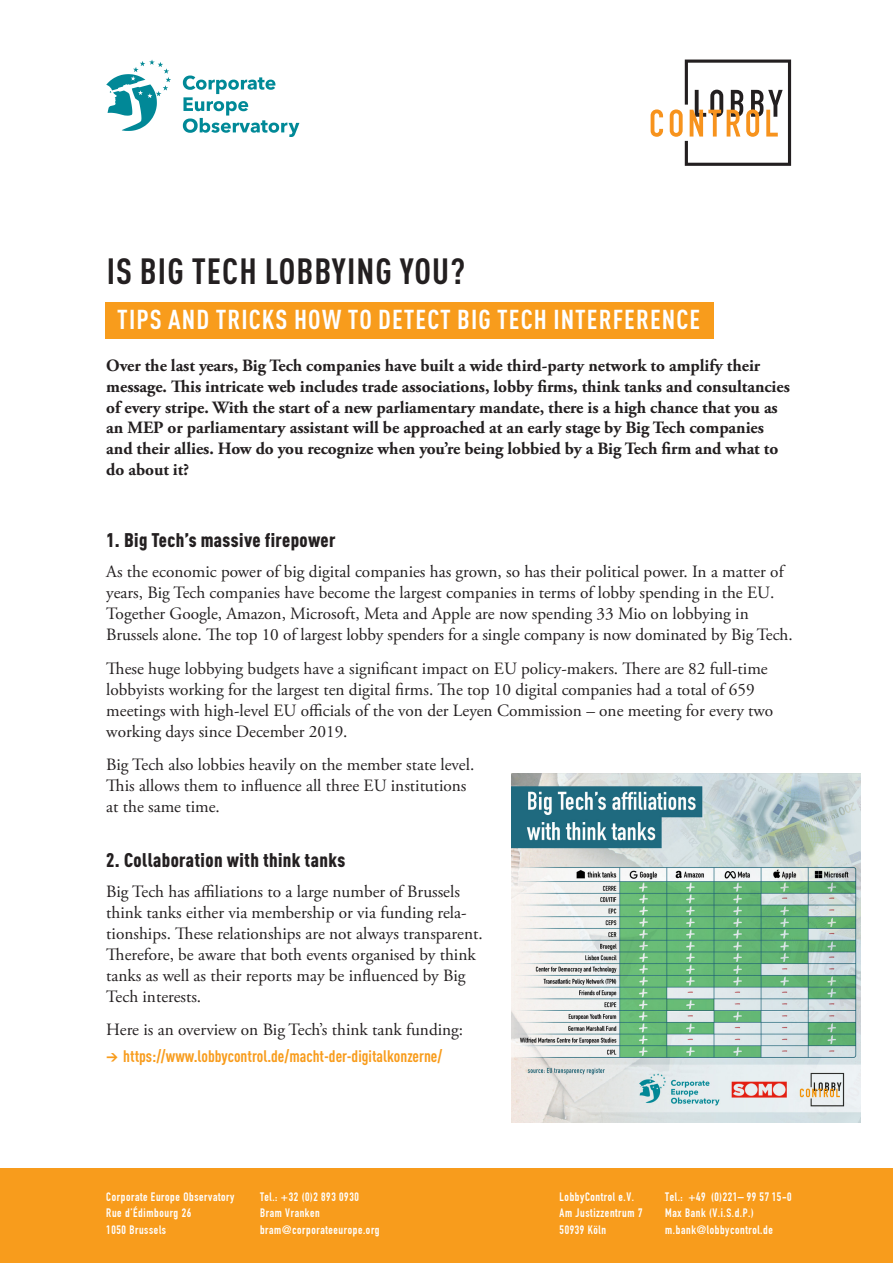
<style>
.page{position:relative;width:893px;height:1263px;background:#fff}
.page>*{position:absolute;margin:0;border:0;box-sizing:border-box;transform-origin:0 0}
.t1{font:700 condensed 36px "DIN Pro";letter-spacing:.03em;color:#231f20}
.t2{font:700 condensed 27px "DIN Pro";letter-spacing:.04em;color:#fff}
.t3{font:900 condensed 19.5px "DIN Pro";letter-spacing:.02em;color:#231f20}
.t4{font:17.25px/21px "Adobe Garamond Pro";color:#231f20}
.t5{font:700 17.25px/20.7px "Adobe Garamond Pro";letter-spacing:-.005em;color:#231f20}
.t6{font:700 condensed 16.5px "DIN Pro";color:#f89c1c}
.t7{font:12px/16.5px "DIN Engschrift";letter-spacing:.05em;color:#fff}
</style>
<div class="page">
<div style="left:0;top:1168px;width:893px;height:95px;background:#f89c1c"></div>
<svg style="left:651px;top:109px;width:12px;height:28px"></svg>
<svg style="left:670px;top:60px;width:121px;height:106px"></svg>
<svg style="left:106px;top:60px;width:65px;height:71px"></svg>
<svg style="left:183px;top:76px;width:116px;height:61px"></svg>
<div style="left:105px;top:302px;width:608px;height:36px;background:#f89c1c"></div>
<img style="left:512px;top:773px;width:348px;height:350px">
<h1 class="t1" style="left:107px;top:244px;width:360px">IS BIG TECH LOBBYING YOU?</h1>
<h2 class="t2" style="left:117px;top:299px;width:584px">TIPS AND TRICKS HOW TO DETECT BIG TECH INTERFERENCE</h2>
<p class="t5" style="left:106px;top:356px;width:685px">Over the last years, Big Tech companies have built a wide third-party network to amplify their message. This intricate web includes trade associations, lobby firms, think tanks and consultancies of every stripe. With the start of a new parliamentary mandate, there is a high chance that you as an MEP or parliamentary assistant will be approached at an early stage by Big Tech companies and their allies. How do you recognize when you’re being lobbied by a Big Tech firm and what to do about it?</p>
<p class="t3" style="left:106px;top:525px;width:231px">1. Big Tech’s massive firepower</p>
<p class="t4" style="left:106px;top:561px;width:688px">As the economic power of big digital companies has grown, so has their political power. In a matter of years, Big Tech companies have become the largest companies in terms of lobby spending in the EU.<br>Together Google, Amazon, Microsoft, Meta and Apple are now spending 33 Mio on lobbying in Brussels alone. The top 10 of largest lobby spenders for a single company is now dominated by Big Tech.</p>
<p class="t4" style="left:106px;top:658px;width:668px">These huge lobbying budgets have a significant impact on EU policy-makers. There are 82 full-time lobbyists working for the largest ten digital firms. The top 10 digital companies had a total of 659 meetings with high-level EU officials of the von der Leyen Commission – one meeting for every two working days since December 2019.</p>
<p class="t4" style="left:106px;top:755px;width:370px">Big Tech also lobbies heavily on the member state level.<br>This allows them to influence all three EU institutions at the same time.</p>
<p class="t3" style="left:106px;top:845px;width:241px">2. Collaboration with think tanks</p>
<p class="t4" style="left:106px;top:881px;width:378px">Big Tech has affiliations to a large number of Brussels think tanks either via membership or via funding rela&shy;tionships. These relationships are not always transparent.<br>Therefore, be aware that both events organised by think tanks as well as their reports may be influenced by Big Tech interests.</p>
<p class="t4" style="left:106px;top:1020px;width:358px">Here is an overview on Big Tech’s think tank funding:</p>
<p class="t6" style="left:106px;top:1044px;width:338px">→ https://www.lobbycontrol.de/macht-der-digitalkonzerne/</p>
<p class="t7" style="left:106px;top:1188px;width:129px">Corporate Europe Observatory<br>Rue d’Édimbourg 26<br>1050 Brussels</p>
<p class="t7" style="left:665px;top:1188px;width:128px">Tel.: +49 (0)221– 99 57 15-0<br>Max Bank (V.i.S.d.P.) m.bank@lobbycontrol.de</p>
<p class="t7" style="left:260px;top:1188px;width:121px">Tel.: +32 (0)2 893 0930<br>Bram Vranken bram@corporateeurope.org</p>
<p class="t7" style="left:560px;top:1188px;width:84px">LobbyControl e.V.<br>Am Justizzentrum 7<br>50939 Köln</p>
</div>
